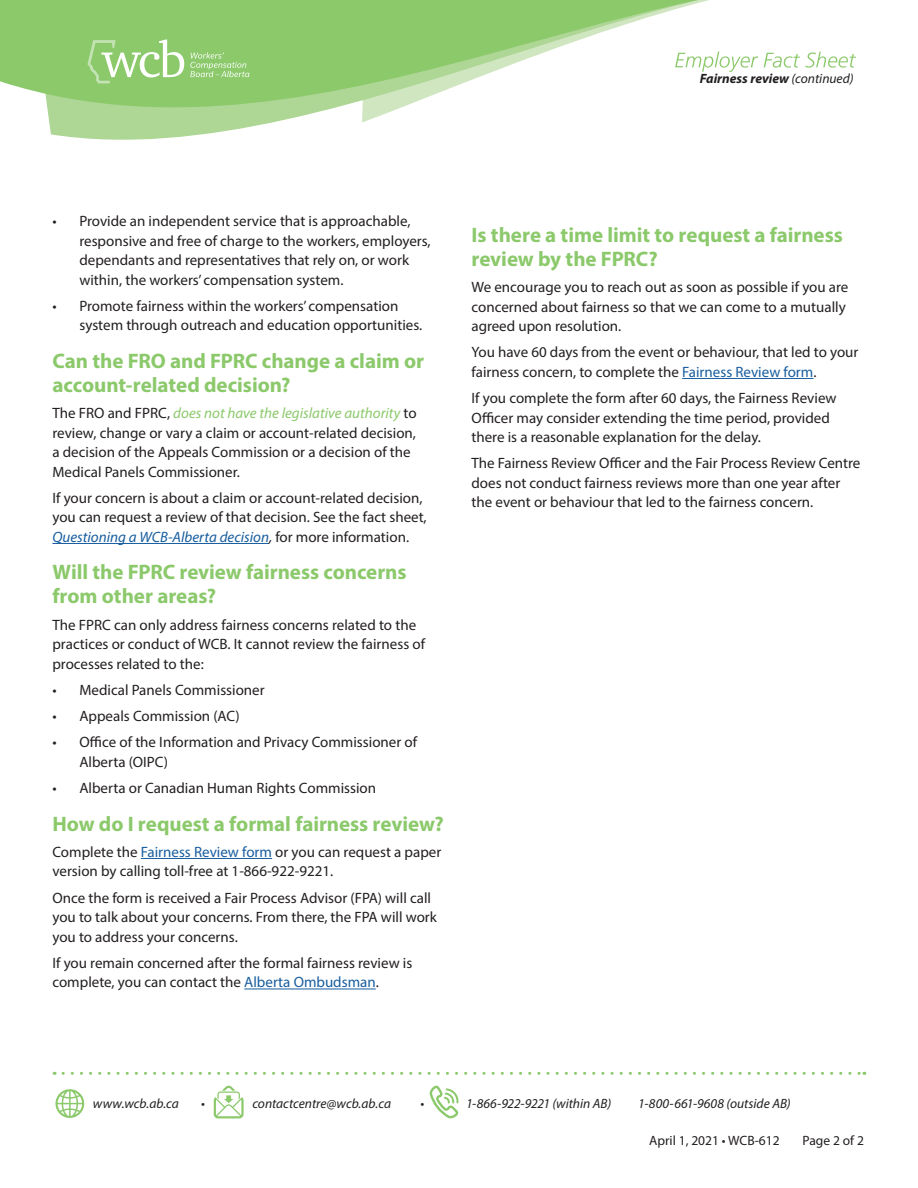
<style>
.page{position:relative;width:918px;height:1188px;background:#fff}
.page>*{position:absolute;margin:0;border:0;box-sizing:border-box;transform-origin:0 0}
.Subtitle{font:700 21px/24px "Myriad Pro";letter-spacing:-.005em;color:#8bc96b}
.Body_Text{font:15px/19.5px "Myriad Pro";color:#231f20}
.t1{font:italic 13.5px "Myriad Pro";color:#231f20}
.t2{font:13.5px "Myriad Pro";color:#231f20}
.t3{font:italic 700 13.5px "Myriad Pro";color:#231f20}
.s1{font-weight:400}
.s2{font-style:italic;color:#8bc96b}
.s3{font-style:italic;color:#175d9e}
.s4{font-style:italic}
.s5{color:#175d9e}
</style>
<div class="page">
<svg style="left:430px;top:1086px;width:29px;height:32px"></svg>
<svg style="left:214px;top:1086px;width:30px;height:32px"></svg>
<svg style="left:63px;top:1072px;width:802px;height:3px"></svg>
<svg style="left:56px;top:1089px;width:28px;height:29px"></svg>
<svg style="left:0;top:0;width:821px;height:140px"></svg>
<svg style="left:190px;top:52px;width:59px;height:25px"></svg>
<svg style="left:53px;top:40px;width:131px;height:43px;background:#9ed183"></svg>
<svg style="left:675px;top:52px;width:181px;height:20px"></svg>
<hr style="left:52px;top:543px;width:217px;height:1px;background:#175d9e">
<hr style="left:141px;top:858px;width:131px;height:1px;background:#175d9e">
<hr style="left:244px;top:989px;width:132px;height:1px;background:#175d9e">
<hr style="left:682px;top:378px;width:131px;height:1px;background:#175d9e">
<p class="t3" style="left:700px;top:70px;width:155px">Fairness review <span class="s1">(continued)</span></p>
<p class="Body_Text" style="left:79px;top:211px;width:353px;text-indent:-27px">• Provide an independent service that is approachable, responsive and free of charge to the workers, employers, dependants and representatives that rely on, or work within, the workers’ compensation system.</p>
<p class="Body_Text" style="left:79px;top:296px;width:344px;text-indent:-27px">• Promote fairness within the workers’ compensation system through outreach and education opportunities.</p>
<p class="Subtitle" style="left:52px;top:348px;width:373px">Can the FRO and FPRC change a claim or account-related decision?</p>
<p class="Body_Text" style="left:52px;top:403px;width:366px">The FRO and FPRC, <span class="s2">does not have the legislative authority</span> to review, change or vary a claim or account-related decision, a decision of the Appeals Commission or a decision of the Medical Panels Commissioner.</p>
<p class="Body_Text" style="left:52px;top:488px;width:376px">If your concern is about a claim or account-related decision, you can request a review of that decision. See the fact sheet,<br><span class="s3">Questioning a WCB-Alberta decision</span><span class="s4">,</span> for more information.</p>
<p class="Subtitle" style="left:52px;top:560px;width:356px">Will the FPRC review fairness concerns from other areas?</p>
<p class="Body_Text" style="left:52px;top:615px;width:374px">The FPRC can only address fairness concerns related to the practices or conduct of WCB. It cannot review the fairness of processes related to the:</p>
<p class="Body_Text" style="left:52px;top:680px;width:214px">• Medical Panels Commissioner</p>
<p class="Body_Text" style="left:52px;top:706px;width:189px">• Appeals Commission (AC)</p>
<p class="Body_Text" style="left:79px;top:732px;width:339px;text-indent:-27px">• Office of the Information and Privacy Commissioner of<br>Alberta (OIPC)</p>
<p class="Body_Text" style="left:52px;top:778px;width:325px">• Alberta or Canadian Human Rights Commission</p>
<p class="Subtitle" style="left:52px;top:811px;width:393px">How do I request a formal fairness review?</p>
<p class="Body_Text" style="left:52px;top:842px;width:390px">Complete the <span class="s5">Fairness Review form</span> or you can request a paper version by calling toll-free at 1-866-922-9221.</p>
<p class="Body_Text" style="left:52px;top:888px;width:386px">Once the form is received a Fair Process Advisor (FPA) will call you to talk about your concerns. From there, the FPA will work you to address your concerns.</p>
<p class="Body_Text" style="left:52px;top:953px;width:361px">If you remain concerned after the formal fairness review is complete, you can contact the <span class="s5">Alberta Ombudsman</span>.</p>
<p class="Subtitle" style="left:472px;top:222px;width:373px">Is there a time limit to request a fairness review by the FPRC?</p>
<p class="Body_Text" style="left:472px;top:277px;width:378px">We encourage you to reach out as soon as possible if you are concerned about fairness so that we can come to a mutually agreed upon resolution.</p>
<p class="Body_Text" style="left:472px;top:342px;width:388px">You have 60 days from the event or behaviour, that led to your fairness concern, to complete the <span class="s5">Fairness Review form</span>.</p>
<p class="Body_Text" style="left:472px;top:388px;width:367px">If you complete the form after 60 days, the Fairness Review<br>Officer may consider extending the time period, provided there is a reasonable explanation for the delay.</p>
<p class="Body_Text" style="left:472px;top:453px;width:390px">The Fairness Review Officer and the Fair Process Review Centre does not conduct fairness reviews more than one year after the event or behaviour that led to the fairness concern.</p>
<p class="t1" style="left:93px;top:1095px;width:88px">www.wcb.ab.ca</p>
<p class="t1" style="left:201px;top:1095px;width:5px">•</p>
<p class="t1" style="left:252px;top:1095px;width:140px">contactcentre@wcb.ab.ca</p>
<p class="t1" style="left:421px;top:1095px;width:5px">•</p>
<p class="t1" style="left:466px;top:1095px;width:147px">1-866-922-9221 (within AB)</p>
<p class="t1" style="left:638px;top:1095px;width:154px">1-800-661-9608 (outside AB)</p>
<p class="t2" style="left:649px;top:1132px;width:132px">April 1, 2021 • WCB-612</p>
<p class="t2" style="left:803px;top:1132px;width:63px">Page 2 of 2</p>
</div>
